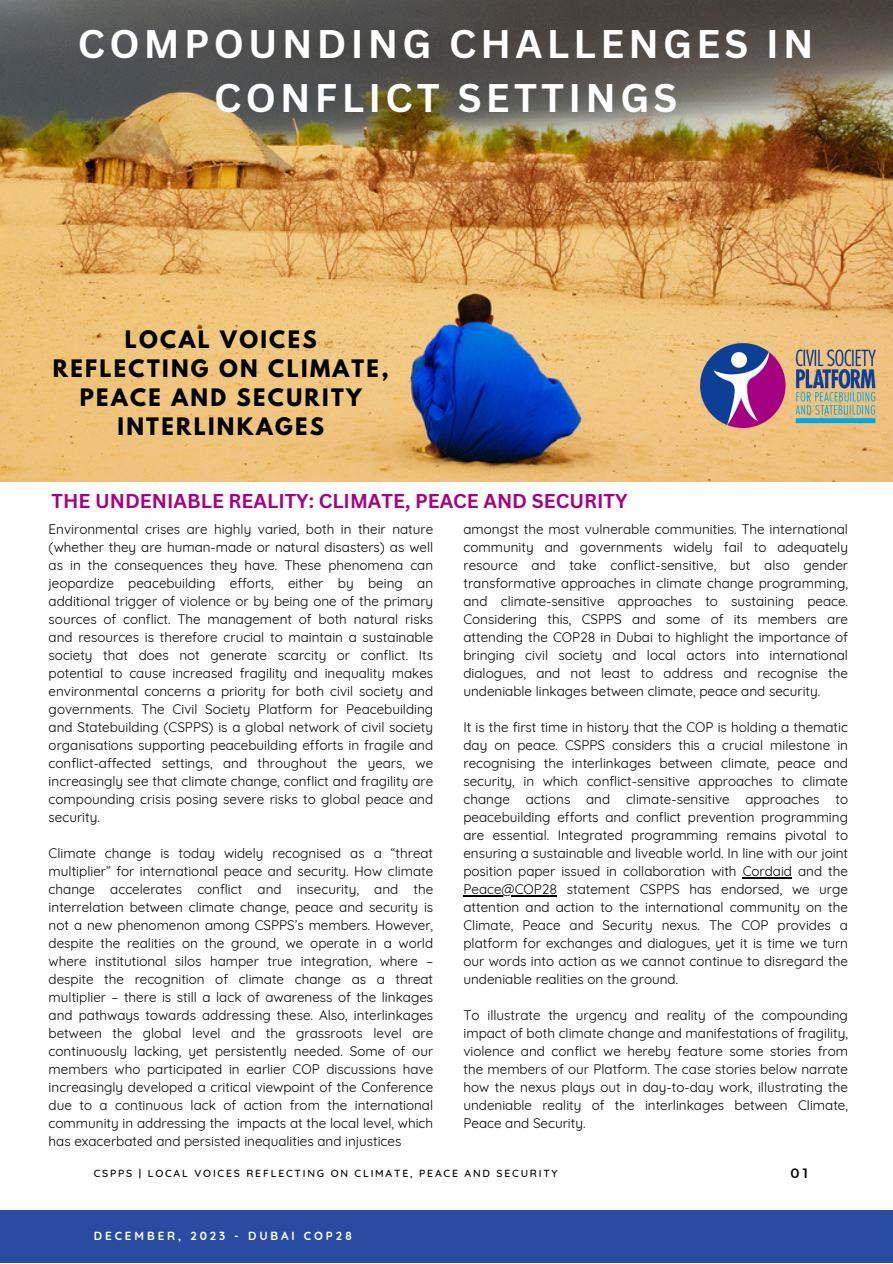
<style>
.page{position:relative;width:893px;height:1264px;background:#fff}
.page>*{position:absolute;margin:0;border:0;box-sizing:border-box;transform-origin:0 0}
.t1{font:700 38.85px/54px "Canva Sans";letter-spacing:.11em;color:#fff;text-align:center}
.t2{font:700 21.3px/29.2px "League Spartan";letter-spacing:.11em;color:#000;text-align:center}
.t3{font:700 19.5px "Canva Sans";color:#a50383}
.t4{font:13.5px/18px "Quicksand";color:#000;text-align:justify}
.t5{font:600 13.5px "Montserrat";color:#000001}
.t6{font:700 11.7px "Quicksand";letter-spacing:.245em;color:#fff}
.t7{font:500 10.5px "Quicksand";letter-spacing:.17em;color:#000001}
</style>
<div class="page">
<div style="left:0;top:1210px;width:892px;height:52px;background:#294ba1"></div>
<img style="left:0;top:0;width:892px;height:481px">
<hr style="left:742px;top:877px;width:50px;height:1px;background:#000">
<hr style="left:463px;top:895px;width:94px;height:1px;background:#000">
<img style="left:700px;top:343px;width:175px;height:85px">
<p class="t1" style="left:78px;top:16px;width:737px">COMPOUNDING CHALLENGES IN<br>CONFLICT SETTINGS</p>
<p class="t2" style="left:53px;top:327px;width:337px">LOCAL VOICES<br>REFLECTING ON CLIMATE,<br>PEACE AND SECURITY<br>INTERLINKAGES</p>
<p class="t3" style="left:52px;top:487px;width:577px">THE UNDENIABLE REALITY: CLIMATE, PEACE AND SECURITY</p>
<p class="t4" style="left:49px;top:520px;width:386px">Environmental crises are highly varied, both in their nature (whether they are human-made or natural disasters) as well as in the consequences they have. These phenomena can jeopardize peacebuilding efforts, either by being an additional trigger of violence or by being one of the primary sources of conflict. The management of both natural risks and resources is therefore crucial to maintain a sustainable society that does not generate scarcity or conflict. Its potential to cause increased fragility and inequality makes environmental concerns a priority for both civil society and governments. The Civil Society Platform for Peacebuilding and Statebuilding (CSPPS) is a global network of civil society organisations supporting peacebuilding efforts in fragile and conflict-affected settings, and throughout the years, we increasingly see that climate change, conflict and fragility are compounding crisis posing severe risks to global peace and security.</p>
<p class="t4" style="left:49px;top:844px;width:386px">Climate change is today widely recognised as a “threat multiplier” for international peace and security. How climate change accelerates conflict and insecurity, and the interrelation between climate change, peace and security is not a new phenomenon among CSPPS’s members. However, despite the realities on the ground, we operate in a world where institutional silos hamper true integration, where – despite the recognition of climate change as a threat multiplier – there is still a lack of awareness of the linkages and pathways towards addressing these. Also, interlinkages between the global level and the grassroots level are continuously lacking, yet persistently needed. Some of our members who participated in earlier COP discussions have increasingly developed a critical viewpoint of the Conference due to a continuous lack of action from the international community in addressing the impacts at the local level, which has exacerbated and persisted inequalities and injustices</p>
<p class="t4" style="left:463px;top:520px;width:386px">amongst the most vulnerable communities. The international community and governments widely fail to adequately resource and take conflict-sensitive, but also gender transformative approaches in climate change programming, and climate-sensitive approaches to sustaining peace.<br>Considering this, CSPPS and some of its members are attending the COP28 in Dubai to highlight the importance of bringing civil society and local actors into international dialogues, and not least to address and recognise the undeniable linkages between climate, peace and security.</p>
<p class="t4" style="left:463px;top:718px;width:386px">It is the first time in history that the COP is holding a thematic day on peace. CSPPS considers this a crucial milestone in recognising the interlinkages between climate, peace and security, in which conflict-sensitive approaches to climate change actions and climate-sensitive approaches to peacebuilding efforts and conflict prevention programming are essential. Integrated programming remains pivotal to ensuring a sustainable and liveable world. In line with our joint position paper issued in collaboration with Cordaid and the Peace@COP28 statement CSPPS has endorsed, we urge attention and action to the international community on the Climate, Peace and Security nexus. The COP provides a platform for exchanges and dialogues, yet it is time we turn our words into action as we cannot continue to disregard the undeniable realities on the ground.</p>
<p class="t4" style="left:463px;top:1006px;width:386px">To illustrate the urgency and reality of the compounding impact of both climate change and manifestations of fragility, violence and conflict we hereby feature some stories from the members of our Platform. The case stories below narrate how the nexus plays out in day-to-day work, illustrating the undeniable reality of the interlinkages between Climate, Peace and Security.</p>
<p class="t7" style="left:94px;top:1166px;width:465px">CSPPS | LOCAL VOICES REFLECTING ON CLIMATE, PEACE AND SECURITY</p>
<p class="t5" style="left:790px;top:1165px;width:19px">01</p>
<p class="t6" style="left:94px;top:1228px;width:260px">DECEMBER, 2023 - DUBAI COP28</p>
</div>
